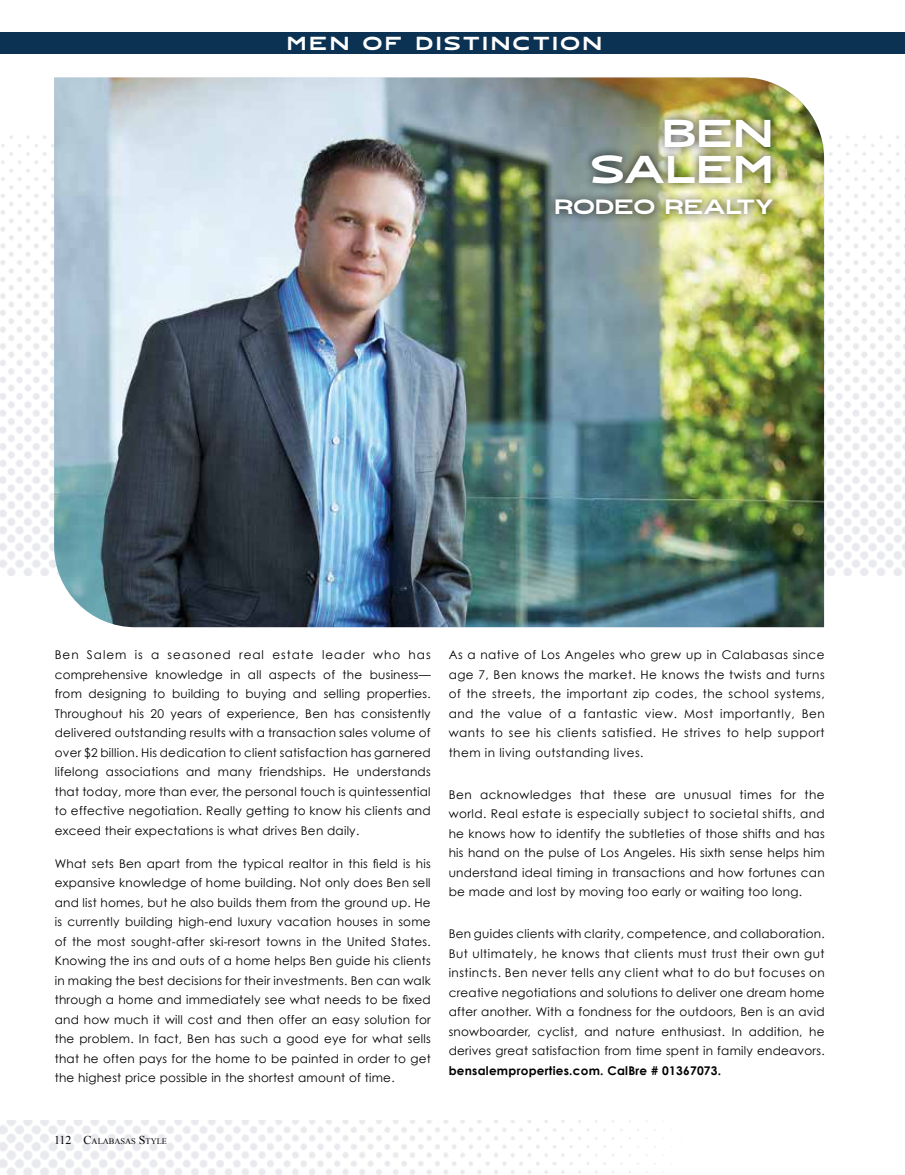
<style>
.page{position:relative;width:905px;height:1175px;background:#fff}
.page>*{position:absolute;margin:0;border:0;box-sizing:border-box;transform-origin:0 0}
.t1{font:43.2px/35.5px "Whirly Birdie";color:#fff;text-align:right}
.t2{font:22.95px "Whirly Birdie";color:#fff}
.t3{font:21px "Whirly Birdie";letter-spacing:.12em;color:#fff}
.t4{font:12px/19.5px "Century Gothic";letter-spacing:.02em;color:#000;text-align:justify}
.t5{font:700 12px "Century Gothic";letter-spacing:.02em;color:#000}
.t6{font:8.4px "Times New Roman";color:#000}
.s1{font-size:12px}
</style>
<div class="page">
<img style="left:0;top:1120px;width:672px;height:54px">
<img style="left:0;top:135px;width:904px;height:440px">
<img style="left:54px;top:77px;width:770px;height:550px">
<div style="left:546px;top:110px;width:235px;height:114px;background:#000;opacity:.75"></div>
<div style="left:0;top:32px;width:904px;height:22px;background:#0b3252"></div>
<h3 class="t3" style="left:287px;top:32px;width:21px">MEN</h3>
<h3 class="t3" style="left:363px;top:32px;width:241px">OF DISTINCTION</h3>
<h1 class="t1" style="left:590px;top:114px;width:184px">BEN<br>SALEM</h1>
<h2 class="t2" style="left:554px;top:194px;width:221px">RODEO REALTY</h2>
<p class="t4" style="left:55px;top:645px;width:377px">Ben Salem is a seasoned real estate leader who has comprehensive knowledge in all aspects of the business— from designing to building to buying and selling properties.<br>Throughout his 20 years of experience, Ben has consistently delivered outstanding results with a transaction sales volume of over $2 billion. His dedication to client satisfaction has garnered lifelong associations and many friendships. He understands that today, more than ever, the personal touch is quintessential to effective negotiation. Really getting to know his clients and exceed their expectations is what drives Ben daily.</p>
<p class="t4" style="left:55px;top:853px;width:377px">What sets Ben apart from the typical realtor in this field is his expansive knowledge of home building. Not only does Ben sell and list homes, but he also builds them from the ground up. He is currently building high-end luxury vacation houses in some of the most sought-after ski-resort towns in the United States.<br>Knowing the ins and outs of a home helps Ben guide his clients in making the best decisions for their investments. Ben can walk through a home and immediately see what needs to be fixed and how much it will cost and then offer an easy solution for the problem. In fact, Ben has such a good eye for what sells that he often pays for the home to be painted in order to get the highest price possible in the shortest amount of time.</p>
<p class="t4" style="left:448px;top:645px;width:377px">As a native of Los Angeles who grew up in Calabasas since age 7, Ben knows the market. He knows the twists and turns of the streets, the important zip codes, the school systems, and the value of a fantastic view. Most importantly, Ben wants to see his clients satisfied. He strives to help support them in living outstanding lives.</p>
<p class="t4" style="left:448px;top:784px;width:377px">Ben acknowledges that these are unusual times for the world. Real estate is especially subject to societal shifts, and he knows how to identify the subtleties of those shifts and has his hand on the pulse of Los Angeles. His sixth sense helps him understand ideal timing in transactions and how fortunes can be made and lost by moving too early or waiting too long.</p>
<p class="t4" style="left:448px;top:924px;width:377px">Ben guides clients with clarity, competence, and collaboration.<br>But ultimately, he knows that clients must trust their own gut instincts. Ben never tells any client what to do but focuses on creative negotiations and solutions to deliver one dream home after another. With a fondness for the outdoors, Ben is an avid snowboarder, cyclist, and nature enthusiast. In addition, he derives great satisfaction from time spent in family endeavors.</p>
<p class="t5" style="left:448px;top:1062px;width:274px">bensalemproperties.com. CalBre # 01367073.</p>
<p class="t6" style="left:54px;top:1135px;width:115px"><span class="s1">112 C</span>ALABASAS <span class="s1">S</span> TYLE</p>
</div>
